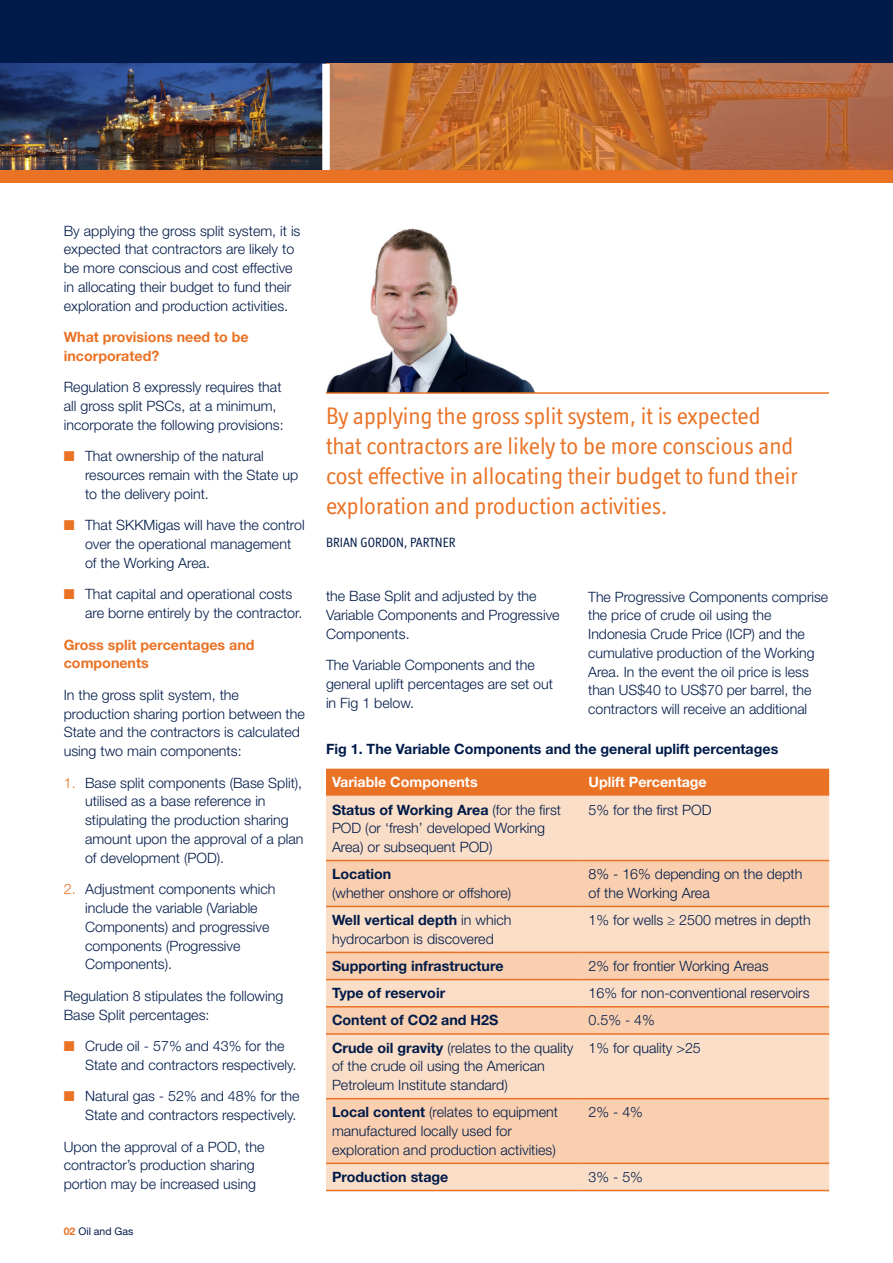
<style>
.page{position:relative;width:893px;height:1263px;background:#fff}
.page>*{position:absolute;margin:0;border:0;box-sizing:border-box;transform-origin:0 0}
.t1{font:24px/30px "Officina Display ITC Std";color:#ea7225}
.t2{font:300 14.25px/18.8px "Helvetica Neue LT Std";color:#001b49}
.t3{font:700 14.25px "Helvetica Neue LT Std";color:#001b49}
.t4{font:700 14.25px/18.8px "Helvetica Neue LT Std";color:#ea7225}
.t5{font:700 14.25px "Helvetica Neue LT Std";color:#fff}
.t6{font:13.5px "Officina Display ITC Std";color:#001b49}
.t7{font:10.5px "Helvetica Neue LT Std";color:#001b49}
.s1{color:#ea7225}
.s2{font-weight:700;color:#ea7225}
.s3{font-weight:700}
</style>
<div class="page">
<div style="left:0;top:0;width:893px;height:170px;background:#001b49"></div>
<img style="left:0;top:64px;width:322px;height:106px">
<img style="left:330px;top:64px;width:563px;height:106px">
<div style="left:322px;top:64px;width:8px;height:106px;background:#fff"></div>
<div style="left:0;top:170px;width:893px;height:13px;background:#ea7225"></div>
<div style="left:326px;top:769px;width:503px;height:27px;background:#ea7225"></div>
<div style="left:326px;top:796px;width:503px;height:394px;background:#fbdec7"></div>
<svg style="left:326px;top:861px;width:503px;height:301px;background:#f9d4b9"></svg>
<hr style="left:326px;top:860px;width:257px;height:1px;background:#ea7225">
<hr style="left:583px;top:860px;width:246px;height:1px;background:#ea7225">
<hr style="left:326px;top:979px;width:257px;height:1px;background:#ea7225">
<hr style="left:583px;top:979px;width:246px;height:1px;background:#ea7225">
<hr style="left:326px;top:1006px;width:257px;height:1px;background:#ea7225">
<hr style="left:326px;top:1033px;width:257px;height:2px;background:#ea7225">
<hr style="left:326px;top:1098px;width:257px;height:1px;background:#ea7225">
<hr style="left:326px;top:1162px;width:257px;height:2px;background:#ea7225">
<hr style="left:326px;top:1190px;width:257px;height:1px;background:#ea7225">
<hr style="left:583px;top:1006px;width:246px;height:1px;background:#ea7225">
<hr style="left:583px;top:1033px;width:246px;height:2px;background:#ea7225">
<hr style="left:583px;top:1098px;width:246px;height:1px;background:#ea7225">
<hr style="left:583px;top:1162px;width:246px;height:2px;background:#ea7225">
<hr style="left:583px;top:1190px;width:246px;height:1px;background:#ea7225">
<hr style="left:326px;top:906px;width:257px;height:1px;background:#ea7225">
<hr style="left:583px;top:906px;width:246px;height:1px;background:#ea7225">
<hr style="left:326px;top:952px;width:257px;height:1px;background:#ea7225">
<hr style="left:583px;top:952px;width:246px;height:1px;background:#ea7225">
<img style="left:326px;top:228px;width:209px;height:164px">
<hr style="left:326px;top:392px;width:503px;height:2px;background:#ea7225">
<p class="t2" style="left:64px;top:221px;width:238px">By applying the gross split system, it is expected that contractors are likely to be more conscious and cost effective in allocating their budget to fund their exploration and production activities.</p>
<p class="t4" style="left:64px;top:327px;width:186px">What provisions need to be incorporated?</p>
<p class="t2" style="left:64px;top:378px;width:221px">Regulation 8 expressly requires that all gross split PSCs, at a minimum, incorporate the following provisions:</p>
<p class="t2" style="left:85px;top:447px;width:215px;text-indent:-21px"><span class="s1">■</span> That ownership of the natural resources remain with the State up to the delivery point.</p>
<p class="t2" style="left:85px;top:516px;width:221px;text-indent:-21px"><span class="s1">■</span> That SKKMigas will have the control over the operational management of the Working Area.</p>
<p class="t2" style="left:85px;top:585px;width:219px;text-indent:-21px"><span class="s1">■</span> That capital and operational costs are borne entirely by the contractor.</p>
<p class="t4" style="left:64px;top:635px;width:192px">Gross split percentages and components</p>
<p class="t2" style="left:64px;top:685px;width:242px">In the gross split system, the production sharing portion between the State and the contractors is calculated using two main components:</p>
<p class="t2" style="left:85px;top:773px;width:220px;text-indent:-21px"><span class="s1">1.</span> Base split components (Base Split), utilised as a base reference in stipulating the production sharing amount upon the approval of a plan of development (POD).</p>
<p class="t2" style="left:85px;top:879px;width:192px;text-indent:-21px"><span class="s1">2.</span> Adjustment components which include the variable (Variable<br>Components) and progressive components (Progressive<br>Components).</p>
<p class="t2" style="left:64px;top:986px;width:221px">Regulation 8 stipulates the following<br>Base Split percentages:</p>
<p class="t2" style="left:85px;top:1036px;width:213px;text-indent:-21px"><span class="s1">■</span> Crude oil - 57% and 43% for the<br>State and contractors respectively.</p>
<p class="t2" style="left:64px;top:1086px;width:237px;text-align:right"><span class="s1">■</span> Natural gas - 52% and 48% for the<br>State and contractors respectively.</p>
<p class="t2" style="left:64px;top:1137px;width:202px">Upon the approval of a POD, the contractor’s production sharing portion may be increased using</p>
<p class="t7" style="left:64px;top:1225px;width:71px"><span class="s2">02</span> Oil and Gas</p>
<h1 class="t1" style="left:326px;top:400px;width:473px">By applying the gross split system, it is expected that contractors are likely to be more conscious and cost effective in allocating their budget to fund their exploration and production activities.</h1>
<p class="t6" style="left:326px;top:534px;width:131px">BRIAN GORDON, PARTNER</p>
<p class="t2" style="left:326px;top:586px;width:235px">the Base Split and adjusted by the<br>Variable Components and Progressive<br>Components.</p>
<p class="t2" style="left:326px;top:655px;width:229px">The Variable Components and the general uplift percentages are set out in Fig 1 below.</p>
<p class="t2" style="left:588px;top:587px;width:241px">The Progressive Components comprise the price of crude oil using the Indonesia Crude Price (ICP) and the cumulative production of the Working Area. In the event the oil price is less than US$40 to US$70 per barrel, the contractors will receive an additional</p>
<p class="t3" style="left:326px;top:740px;width:454px">Fig 1. The Variable Components and the general uplift percentages</p>
<p class="t5" style="left:332px;top:773px;width:147px">Variable Components</p>
<p class="t5" style="left:589px;top:773px;width:120px">Uplift Percentage</p>
<p class="t2" style="left:332px;top:800px;width:231px"><span class="s3">Status of Working Area</span> (for the first<br>POD (or ‘fresh’ developed Working<br>Area) or subsequent POD)</p>
<p class="t2" style="left:589px;top:800px;width:124px">5% for the first POD</p>
<p class="t3" style="left:332px;top:865px;width:61px">Location</p>
<p class="t2" style="left:332px;top:883px;width:181px">(whether onshore or offshore)</p>
<p class="t2" style="left:589px;top:864px;width:215px">8% - 16% depending on the depth of the Working Area</p>
<p class="t2" style="left:332px;top:910px;width:181px"><span class="s3">Well vertical depth</span> in which hydrocarbon is discovered</p>
<p class="t2" style="left:589px;top:910px;width:224px">1% for wells ≥ 2500 metres in depth</p>
<p class="t3" style="left:332px;top:957px;width:173px">Supporting infrastructure</p>
<p class="t2" style="left:589px;top:956px;width:182px">2% for frontier Working Areas</p>
<p class="t3" style="left:332px;top:984px;width:115px">Type of reservoir</p>
<p class="t2" style="left:589px;top:983px;width:222px">16% for non-conventional reservoirs</p>
<p class="t3" style="left:332px;top:1011px;width:168px">Content of CO2 and H2S</p>
<p class="t2" style="left:589px;top:1011px;width:68px">0.5% - 4%</p>
<p class="t2" style="left:332px;top:1038px;width:243px"><span class="s3">Crude oil gravity</span> (relates to the quality of the crude oil using the American<br>Petroleum Institute standard)</p>
<p class="t2" style="left:589px;top:1038px;width:114px">1% for quality &gt;25</p>
<p class="t2" style="left:332px;top:1102px;width:227px"><span class="s3">Local content</span> (relates to equipment manufactured locally used for exploration and production activities)</p>
<p class="t2" style="left:589px;top:1102px;width:56px">2% - 4%</p>
<p class="t3" style="left:332px;top:1168px;width:118px">Production stage</p>
<p class="t2" style="left:589px;top:1167px;width:56px">3% - 5%</p>
</div>
